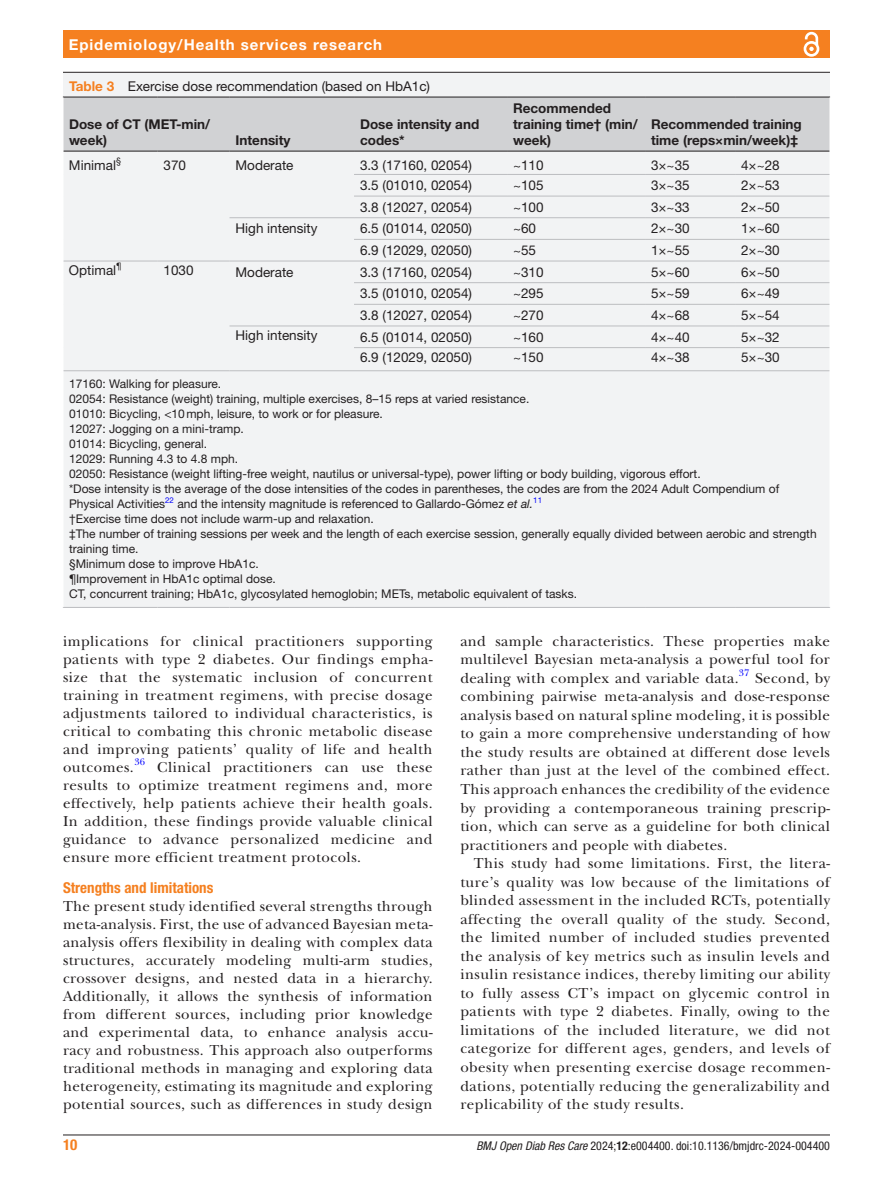
<style>
.page{position:relative;width:893px;height:1191px;background:#fff}
.page>*{position:absolute;margin:0;border:0;box-sizing:border-box;transform-origin:0 0}
.t1{font:15px/18px "New Baskerville";letter-spacing:.035em;color:#231f20;text-align:justify}
.t2{font:700 15px "Helvetica Neue LT Std";letter-spacing:.065em;color:#fff}
.t3{font:700 condensed 15px "Helvetica Neue LT Std";color:#f58020}
.t4{font:13.5px "Helvetica Neue LT Std";color:#231f20}
.t5{font:700 13.5px/16.2px "Helvetica Neue LT Std";color:#231f20}
.t6{font:12px/15px "Helvetica Neue LT Std";color:#231f20}
.t7{font:condensed 12px "Helvetica Neue LT Std";color:#231f20}
.t8{font:9.9px "New Baskerville";color:#00f}
.t9{font:9px "Helvetica Neue LT Std";color:#231f20}
.t10{font:7.95px "Helvetica Neue LT Std";color:#00f}
.s1{font-weight:700;color:#f58020}
.s2{font-style:italic}
.s3{font-weight:700}
</style>
<div class="page">
<hr style="left:63px;top:1134px;width:767px;height:1px;background:#231f20">
<div style="left:63px;top:31px;width:767px;height:27px;background:#f58020"></div>
<svg style="left:803px;top:31px;width:17px;height:26px"></svg>
<div style="left:63px;top:73px;width:767px;height:534px;background:#f2f3f4"></div>
<hr style="left:63px;top:72px;width:767px;height:1px;background:#231f20">
<hr style="left:63px;top:607px;width:95px;height:1px;background:#bcbdc0">
<hr style="left:158px;top:607px;width:72px;height:1px;background:#bcbdc0">
<hr style="left:230px;top:607px;width:124px;height:1px;background:#bcbdc0">
<hr style="left:354px;top:607px;width:153px;height:1px;background:#bcbdc0">
<hr style="left:507px;top:607px;width:138px;height:1px;background:#bcbdc0">
<hr style="left:645px;top:607px;width:90px;height:1px;background:#bcbdc0">
<hr style="left:735px;top:607px;width:95px;height:1px;background:#bcbdc0">
<hr style="left:63px;top:371px;width:1px;height:236px;background:#fff">
<svg style="left:63px;top:97px;width:767px;height:274px"></svg>
<p class="t2" style="left:69px;top:35px;width:315px">Epidemiology/Health services research</p>
<p class="t4" style="left:69px;top:78px;width:363px"><span class="s1">Table 3</span> Exercise dose recommendation (based on HbA1c)</p>
<p class="t5" style="left:69px;top:116px;width:143px">Dose of CT (MET-min/ week)</p>
<p class="t5" style="left:360px;top:116px;width:121px">Dose intensity and codes*</p>
<p class="t5" style="left:235px;top:132px;width:56px">Intensity</p>
<p class="t5" style="left:513px;top:99px;width:126px">Recommended training time† (min/ week)</p>
<p class="t5" style="left:651px;top:116px;width:152px">Recommended training time (reps×min/week)‡</p>
<p class="t4" style="left:69px;top:157px;width:49px">Minimal</p>
<p class="t9" style="left:116px;top:155px;width:6px">§</p>
<p class="t4" style="left:164px;top:157px;width:24px">370</p>
<p class="t4" style="left:235px;top:157px;width:60px">Moderate</p>
<p class="t4" style="left:360px;top:157px;width:114px">3.3 (17160, 02054)</p>
<p class="t4" style="left:513px;top:157px;width:32px">~110</p>
<p class="t4" style="left:651px;top:157px;width:40px">3×~35</p>
<p class="t4" style="left:741px;top:157px;width:40px">4×~28</p>
<p class="t4" style="left:360px;top:177px;width:114px">3.5 (01010, 02054)</p>
<p class="t4" style="left:513px;top:177px;width:32px">~105</p>
<p class="t4" style="left:651px;top:177px;width:40px">3×~35</p>
<p class="t4" style="left:741px;top:177px;width:40px">2×~53</p>
<p class="t4" style="left:360px;top:199px;width:114px">3.8 (12027, 02054)</p>
<p class="t4" style="left:513px;top:199px;width:32px">~100</p>
<p class="t4" style="left:651px;top:199px;width:40px">3×~33</p>
<p class="t4" style="left:741px;top:199px;width:40px">2×~50</p>
<p class="t4" style="left:235px;top:220px;width:84px">High intensity</p>
<p class="t4" style="left:360px;top:220px;width:114px">6.5 (01014, 02050)</p>
<p class="t4" style="left:513px;top:220px;width:25px">~60</p>
<p class="t4" style="left:651px;top:220px;width:40px">2×~30</p>
<p class="t4" style="left:741px;top:220px;width:40px">1×~60</p>
<p class="t4" style="left:360px;top:242px;width:114px">6.9 (12029, 02050)</p>
<p class="t4" style="left:513px;top:242px;width:25px">~55</p>
<p class="t4" style="left:651px;top:242px;width:40px">1×~55</p>
<p class="t4" style="left:741px;top:242px;width:40px">2×~30</p>
<p class="t4" style="left:69px;top:262px;width:49px">Optimal</p>
<p class="t9" style="left:116px;top:260px;width:7px">¶</p>
<p class="t4" style="left:164px;top:262px;width:32px">1030</p>
<p class="t4" style="left:235px;top:264px;width:60px">Moderate</p>
<p class="t4" style="left:360px;top:264px;width:114px">3.3 (17160, 02054)</p>
<p class="t4" style="left:513px;top:264px;width:32px">~310</p>
<p class="t4" style="left:651px;top:264px;width:40px">5×~60</p>
<p class="t4" style="left:741px;top:264px;width:40px">6×~50</p>
<p class="t4" style="left:360px;top:285px;width:114px">3.5 (01010, 02054)</p>
<p class="t4" style="left:513px;top:285px;width:32px">~295</p>
<p class="t4" style="left:651px;top:285px;width:40px">5×~59</p>
<p class="t4" style="left:741px;top:285px;width:40px">6×~49</p>
<p class="t4" style="left:360px;top:307px;width:114px">3.8 (12027, 02054)</p>
<p class="t4" style="left:513px;top:307px;width:32px">~270</p>
<p class="t4" style="left:651px;top:307px;width:40px">4×~68</p>
<p class="t4" style="left:741px;top:307px;width:40px">5×~54</p>
<p class="t4" style="left:235px;top:327px;width:84px">High intensity</p>
<p class="t4" style="left:360px;top:329px;width:114px">6.5 (01014, 02050)</p>
<p class="t4" style="left:513px;top:329px;width:32px">~160</p>
<p class="t4" style="left:651px;top:329px;width:40px">4×~40</p>
<p class="t4" style="left:741px;top:329px;width:40px">5×~32</p>
<p class="t4" style="left:360px;top:349px;width:114px">6.9 (12029, 02050)</p>
<p class="t4" style="left:513px;top:349px;width:32px">~150</p>
<p class="t4" style="left:651px;top:349px;width:40px">4×~38</p>
<p class="t4" style="left:741px;top:349px;width:40px">5×~30</p>
<p class="t6" style="left:69px;top:376px;width:712px">17160: Walking for pleasure.<br>02054: Resistance (weight) training, multiple exercises, 8–15 reps at varied resistance.<br>01010: Bicycling, &lt;10mph, leisure, to work or for pleasure.<br>12027: Jogging on a mini-tramp.<br>01014: Bicycling, general.<br>12029: Running 4.3 to 4.8 mph.<br>02050: Resistance (weight lifting-free weight, nautilus or universal-type), power lifting or body building, vigorous effort.<br>*Dose intensity is the average of the dose intensities of the codes in parentheses, the codes are from the 2024 Adult Compendium of Physical Activities</p>
<p class="t10" style="left:165px;top:495px;width:10px">22</p>
<p class="t6" style="left:177px;top:496px;width:357px">and the intensity magnitude is referenced to Gallardo-Gómez <span class="s2">et al.</span></p>
<p class="t10" style="left:533px;top:495px;width:10px">11</p>
<p class="t6" style="left:69px;top:511px;width:749px">†Exercise time does not include warm-up and relaxation.<br>‡The number of training sessions per week and the length of each exercise session, generally equally divided between aerobic and strength training time.<br>§Minimum dose to improve HbA1c.<br>¶Improvement in HbA1c optimal dose.<br>CT, concurrent training; HbA1c, glycosylated hemoglobin; METs, metabolic equivalent of tasks.</p>
<p class="t1" style="left:63px;top:632px;width:371px">implications for clinical practitioners supporting patients with type 2 diabetes. Our findings empha&shy;size that the systematic inclusion of concurrent training in treatment regimens, with precise dosage adjustments tailored to individual characteristics, is critical to combating this chronic metabolic disease and improving patients’ quality of life and health outcomes.</p>
<p class="t8" style="left:134px;top:756px;width:12px">36</p>
<p class="t1" style="left:63px;top:758px;width:371px;text-indent:94px">Clinical practitioners can use these results to optimize treatment regimens and, more effectively, help patients achieve their health goals.<br>In addition, these findings provide valuable clinical guidance to advance personalized medicine and ensure more efficient treatment protocols.</p>
<p class="t3" style="left:63px;top:879px;width:152px">Strengths and limitations</p>
<p class="t1" style="left:63px;top:897px;width:371px">The present study identified several strengths through meta-analysis. First, the use of advanced Bayesian meta&shy;analysis offers flexibility in dealing with complex data structures, accurately modeling multi-arm studies, crossover designs, and nested data in a hierarchy.<br>Additionally, it allows the synthesis of information from different sources, including prior knowledge and experimental data, to enhance analysis accu&shy;racy and robustness. This approach also outperforms traditional methods in managing and exploring data heterogeneity, estimating its magnitude and exploring potential sources, such as differences in study design</p>
<p class="t1" style="left:460px;top:632px;width:371px;line-height:18.5px">and sample characteristics. These properties make multilevel Bayesian meta-analysis a powerful tool for dealing with complex and variable data.</p>
<p class="t8" style="left:739px;top:667px;width:12px">37</p>
<p class="t1" style="left:460px;top:669px;width:371px;line-height:18.5px;text-indent:295px">Second, by combining pairwise meta-analysis and dose-response analysis based on natural spline modeling, it is possible to gain a more comprehensive understanding of how the study results are obtained at different dose levels rather than just at the level of the combined effect.<br>This approach enhances the credibility of the evidence by providing a contemporaneous training prescrip&shy;tion, which can serve as a guideline for both clinical practitioners and people with diabetes.</p>
<p class="t1" style="left:460px;top:854px;width:371px;line-height:18.6px;text-indent:14px">This study had some limitations. First, the litera&shy;ture’s quality was low because of the limitations of blinded assessment in the included RCTs, potentially affecting the overall quality of the study. Second, the limited number of included studies prevented the analysis of key metrics such as insulin levels and insulin resistance indices, thereby limiting our ability to fully assess CT’s impact on glycemic control in patients with type 2 diabetes. Finally, owing to the limitations of the included literature, we did not categorize for different ages, genders, and levels of obesity when presenting exercise dosage recommen&shy;dations, potentially reducing the generalizability and replicability of the study results.</p>
<p class="t3" style="left:63px;top:1135px;width:16px">10</p>
<p class="t7" style="left:476px;top:1138px;width:355px"><span class="s2">BMJ Open Diab Res Care</span> 2024;<span class="s3">12</span>:e004400. doi:10.1136/bmjdrc-2024-004400</p>
</div>
